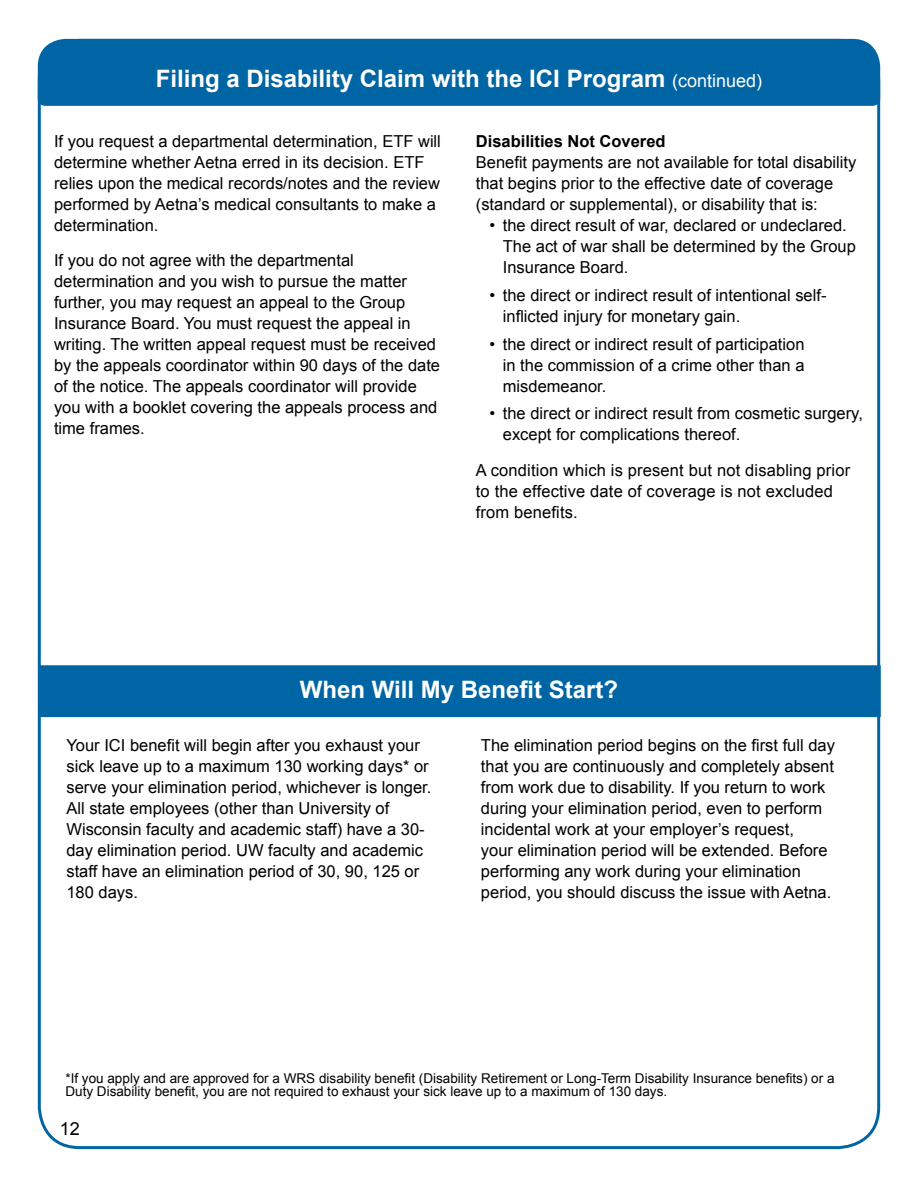
<style>
.page{position:relative;width:918px;height:1188px;background:#fff}
.page>*{position:absolute;margin:0;border:0;box-sizing:border-box;transform-origin:0 0}
.t1{font:700 24px "Arial";color:#fff}
.t2{font:18px "Arial";color:#000}
.t3{font:16.5px/21px "Arial";color:#000}
.t4{font:700 16.5px "Arial";color:#000}
.t5{font:13.5px/13.5px "Arial";color:#000}
.s1{font-weight:400;font-size:18px}
</style>
<div class="page">
<svg style="left:37px;top:38px;width:844px;height:69px"></svg>
<div style="left:101px;top:54px;width:716px;height:45px;background:#0065a4"></div>
<div style="left:38px;top:665px;width:843px;height:52px;background:#0065a4;border:2px solid #0065a4"></div>
<h1 class="t1" style="left:156px;top:62px;width:608px">Filing a Disability Claim with the ICI Program <span class="s1">(continued)</span></h1>
<p class="t3" style="left:54px;top:131px;width:388px">If you request a departmental determination, ETF will determine whether Aetna erred in its decision. ETF relies upon the medical records/notes and the review performed by Aetna’s medical consultants to make a determination.</p>
<p class="t3" style="left:54px;top:249px;width:388px">If you do not agree with the departmental determination and you wish to pursue the matter further, you may request an appeal to the Group Insurance Board. You must request the appeal in writing. The written appeal request must be received by the appeals coordinator within 90 days of the date of the notice. The appeals coordinator will provide you with a booklet covering the appeals process and time frames.</p>
<p class="t4" style="left:476px;top:130px;width:191px">Disabilities Not Covered</p>
<p class="t3" style="left:476px;top:152px;width:382px">Benefit payments are not available for total disability that begins prior to the effective date of coverage (standard or supplemental), or disability that is:</p>
<p class="t3" style="left:503px;top:215px;width:355px;text-indent:-13px">• the direct result of war, declared or undeclared.<br>The act of war shall be determined by the Group<br>Insurance Board.</p>
<p class="t3" style="left:503px;top:284px;width:325px;text-indent:-13px">• the direct or indirect result of intentional self&shy;inflicted injury for monetary gain.</p>
<p class="t3" style="left:503px;top:333px;width:303px;text-align:justify;text-indent:-13px">• the direct or indirect result of participation in the commission of a crime other than a misdemeanor.</p>
<p class="t3" style="left:503px;top:403px;width:362px;text-indent:-13px">• the direct or indirect result from cosmetic surgery, except for complications thereof.</p>
<p class="t3" style="left:476px;top:460px;width:376px">A condition which is present but not disabling prior to the effective date of coverage is not excluded from benefits.</p>
<h1 class="t1" style="left:300px;top:673px;width:320px">When Will My Benefit Start?</h1>
<p class="t3" style="left:66px;top:734px;width:367px">Your ICI benefit will begin after you exhaust your sick leave up to a maximum 130 working days* or serve your elimination period, whichever is longer.<br>All state employees (other than University of Wisconsin faculty and academic staff) have a 30- day elimination period. UW faculty and academic staff have an elimination period of 30, 90, 125 or 180 days.</p>
<p class="t3" style="left:481px;top:734px;width:355px">The elimination period begins on the first full day that you are continuously and completely absent from work due to disability. If you return to work during your elimination period, even to perform incidental work at your employer’s request,<br>your elimination period will be extended. Before performing any work during your elimination period, you should discuss the issue with Aetna.</p>
<p class="t5" style="left:65px;top:1071px;width:771px">*If you apply and are approved for a WRS disability benefit (Disability Retirement or Long-Term Disability Insurance benefits) or a<br>Duty Disability benefit, you are not required to exhaust your sick leave up to a maximum of 130 days.</p>
<p class="t2" style="left:60px;top:1116px;width:22px">12</p>
</div>
